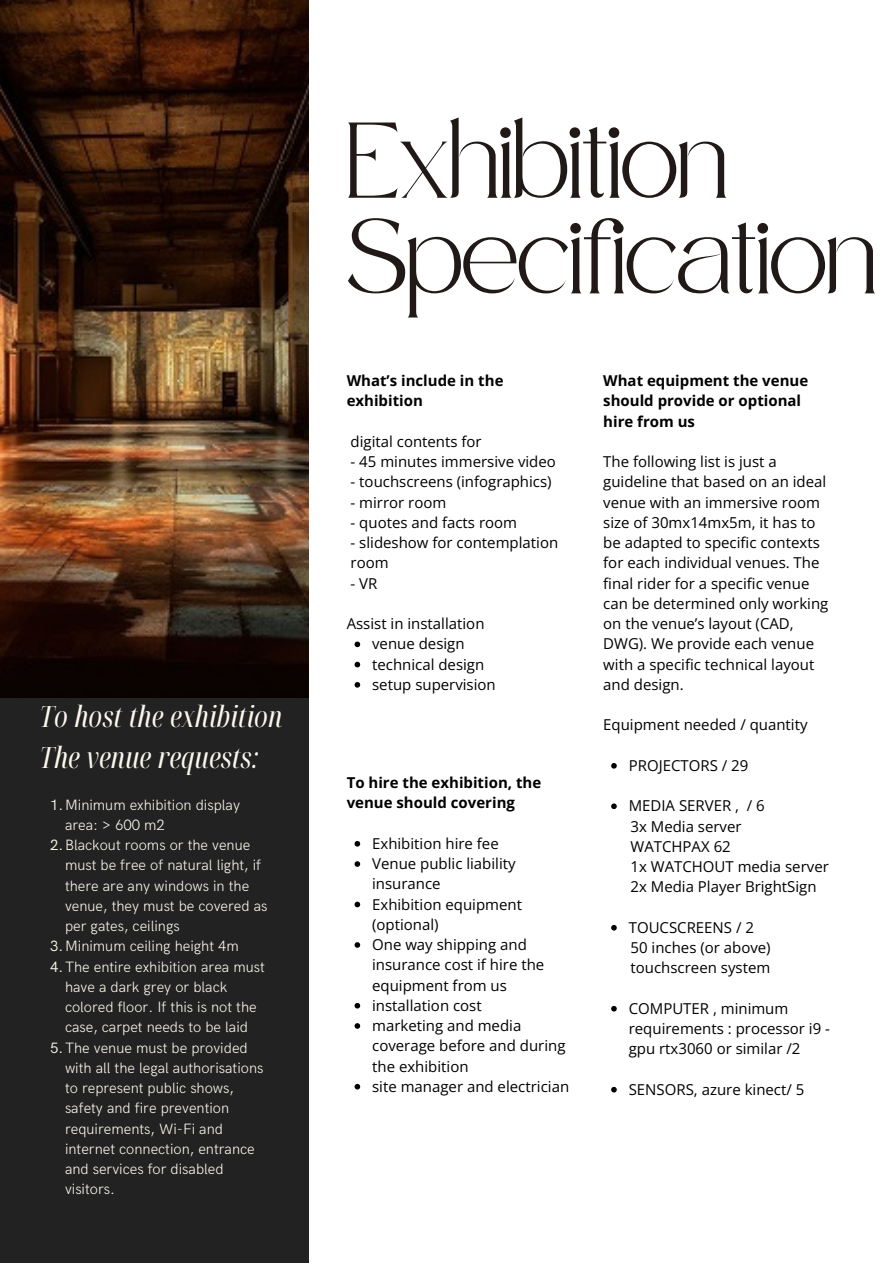
<style>
.page{position:relative;width:893px;height:1264px;background:#fff}
.page>*{position:absolute;margin:0;border:0;box-sizing:border-box;transform-origin:0 0}
.t1{font:52.5px "Safira March";letter-spacing:-.025em;color:#201917}
.t2{font:italic extra-condensed 29.25px "Noto Serif Display";color:#faf7ed}
.t3{font:15px/20.2px "Open Sans";color:#000}
.t4{font:300 15px/20.2px "HK Grotesk";color:#faf7ed}
.t5{font:700 15px/20.2px "Open Sans";color:#000}
.s1{font-weight:400}
</style>
<div class="page">
<img style="left:0;top:0;width:308px;height:698px">
<div style="left:0;top:698px;width:308px;height:564px;background:#222"></div>
<svg style="left:611px;top:763px;width:5px;height:5px"></svg>
<svg style="left:611px;top:803px;width:5px;height:6px"></svg>
<svg style="left:611px;top:925px;width:5px;height:5px"></svg>
<svg style="left:611px;top:1005px;width:5px;height:6px"></svg>
<svg style="left:611px;top:1086px;width:5px;height:6px"></svg>
<svg style="left:354px;top:641px;width:6px;height:6px"></svg>
<svg style="left:354px;top:661px;width:6px;height:6px"></svg>
<svg style="left:354px;top:682px;width:6px;height:5px"></svg>
<svg style="left:354px;top:841px;width:6px;height:5px"></svg>
<svg style="left:354px;top:861px;width:6px;height:5px"></svg>
<svg style="left:354px;top:901px;width:6px;height:6px"></svg>
<svg style="left:354px;top:942px;width:6px;height:5px"></svg>
<svg style="left:354px;top:1002px;width:6px;height:6px"></svg>
<svg style="left:354px;top:1023px;width:6px;height:5px"></svg>
<svg style="left:354px;top:1083px;width:6px;height:6px"></svg>
<p class="t2" style="left:40px;top:696px;width:244px">To host the exhibition</p>
<p class="t2" style="left:40px;top:736px;width:221px">The venue requests:</p>
<p class="t4" style="left:65px;top:795px;width:176px;text-indent:-15px"><span class="s1">1.</span>Minimum exhibition display area: &gt; 600 m2</p>
<p class="t4" style="left:65px;top:835px;width:204px;text-indent:-15px"><span class="s1">2.</span>Blackout rooms or the venue must be free of natural light, if there are any windows in the venue, they must be covered as per gates, ceilings</p>
<p class="t4" style="left:50px;top:936px;width:190px"><span class="s1">3.</span>Minimum ceiling height 4m</p>
<p class="t4" style="left:65px;top:957px;width:201px;text-indent:-15px"><span class="s1">4.</span>The entire exhibition area must have a dark grey or black colored floor. If this is not the case, carpet needs to be laid</p>
<p class="t4" style="left:65px;top:1037px;width:200px;text-indent:-15px"><span class="s1">5.</span>The venue must be provided with all the legal authorisations to represent public shows, safety and fire prevention requirements, Wi-Fi and internet connection, entrance and services for disabled visitors.</p>
<p class="t1" style="left:346px;top:149px;width:383px">Exhibition</p>
<p class="t1" style="left:346px;top:244px;width:532px">Specification</p>
<p class="t5" style="left:346px;top:370px;width:158px">What’s include in the exhibition</p>
<p class="t3" style="left:350px;top:431px;width:133px">digital contents for</p>
<p class="t3" style="left:350px;top:451px;width:207px">- 45 minutes immersive video</p>
<p class="t3" style="left:350px;top:471px;width:202px">- touchscreens (infographics)</p>
<p class="t3" style="left:350px;top:492px;width:97px">- mirror room</p>
<p class="t3" style="left:350px;top:512px;width:168px">- quotes and facts room</p>
<p class="t3" style="left:350px;top:532px;width:209px">- slideshow for contemplation</p>
<p class="t3" style="left:350px;top:552px;width:40px">room</p>
<p class="t3" style="left:350px;top:572px;width:28px">- VR</p>
<p class="t3" style="left:346px;top:613px;width:139px">Assist in installation</p>
<p class="t3" style="left:372px;top:633px;width:94px">venue design</p>
<p class="t3" style="left:372px;top:653px;width:114px">technical design</p>
<p class="t3" style="left:372px;top:674px;width:125px">setup supervision</p>
<p class="t5" style="left:346px;top:772px;width:196px">To hire the exhibition, the venue should covering</p>
<p class="t3" style="left:372px;top:832px;width:128px">Exhibition hire fee</p>
<p class="t3" style="left:372px;top:853px;width:145px">Venue public liability insurance</p>
<p class="t3" style="left:372px;top:893px;width:151px">Exhibition equipment (optional)</p>
<p class="t3" style="left:372px;top:934px;width:174px">One way shipping and insurance cost if hire the equipment from us</p>
<p class="t3" style="left:372px;top:994px;width:111px">installation cost</p>
<p class="t3" style="left:372px;top:1015px;width:195px">marketing and media coverage before and during the exhibition</p>
<p class="t3" style="left:372px;top:1075px;width:198px">site manager and electrician</p>
<p class="t5" style="left:603px;top:370px;width:206px">What equipment the venue should provide or optional hire from us</p>
<p class="t3" style="left:603px;top:451px;width:226px">The following list is just a guideline that based on an ideal venue with an immersive room size of 30mx14mx5m, it has to be adapted to specific contexts for each individual venues. The final rider for a specific venue can be determined only working on the venue’s layout (CAD,<br>DWG). We provide each venue with a specific technical layout and design.</p>
<p class="t3" style="left:603px;top:714px;width:206px">Equipment needed / quantity</p>
<p class="t3" style="left:628px;top:755px;width:121px">PROJECTORS / 29</p>
<p class="t3" style="left:628px;top:795px;width:138px">MEDIA SERVER , / 6</p>
<p class="t3" style="left:630px;top:815px;width:113px">3x Media server</p>
<p class="t3" style="left:630px;top:835px;width:102px">WATCHPAX 62</p>
<p class="t3" style="left:630px;top:856px;width:200px">1x WATCHOUT media server</p>
<p class="t3" style="left:630px;top:876px;width:187px">2x Media Player BrightSign</p>
<p class="t3" style="left:628px;top:916px;width:127px">TOUCSCREENS / 2</p>
<p class="t3" style="left:630px;top:937px;width:142px">50 inches (or above)</p>
<p class="t3" style="left:630px;top:957px;width:141px">touchscreen system</p>
<p class="t3" style="left:628px;top:997px;width:203px">COMPUTER , minimum requirements : processor i9 - gpu rtx3060 or similar /2</p>
<p class="t3" style="left:628px;top:1078px;width:177px">SENSORS, azure kinect/ 5</p>
</div>
